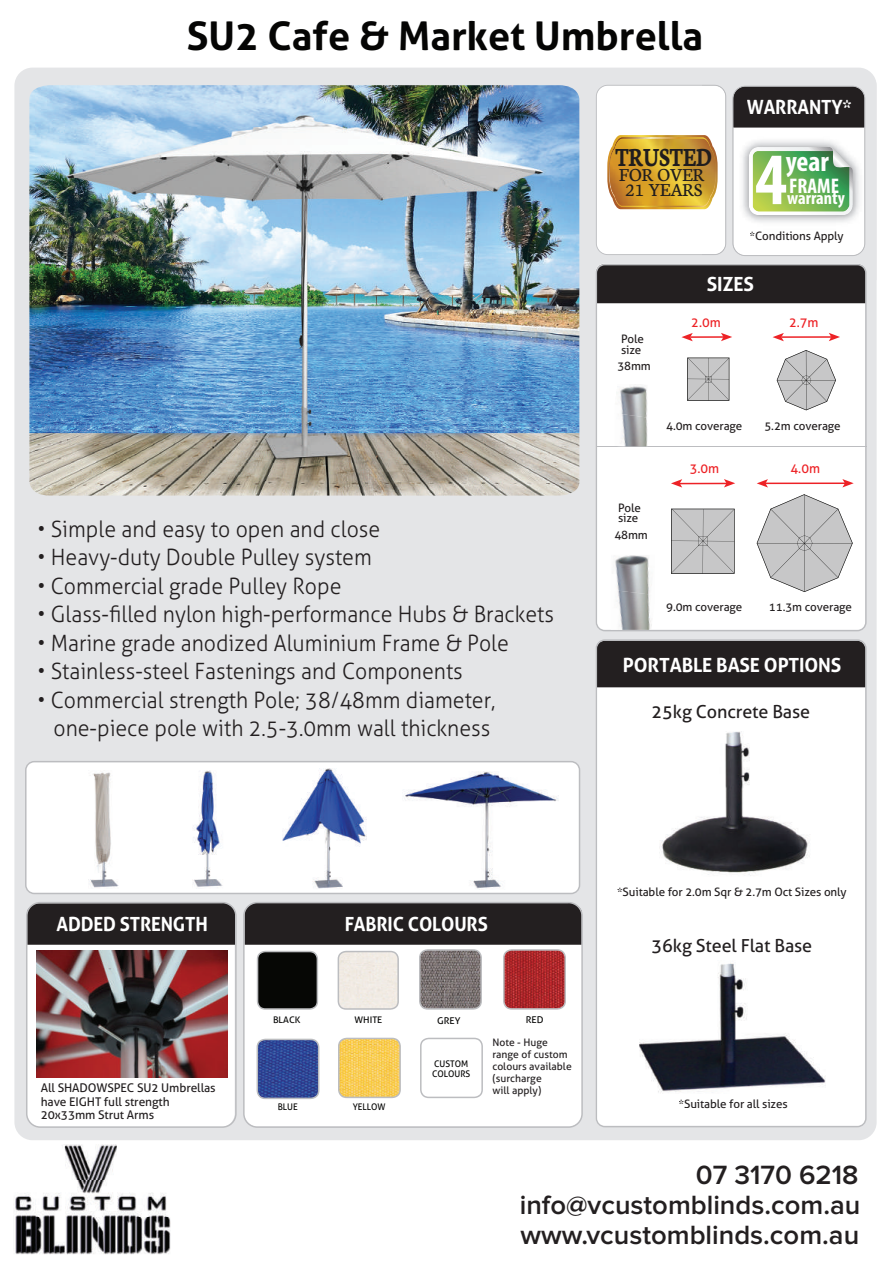
<style>
.page{position:relative;width:893px;height:1263px;background:#fff}
.page>*{position:absolute;margin:0;border:0;box-sizing:border-box;transform-origin:0 0}
.t1{font:700 condensed 74.4px "Myriad Pro";color:#fff}
.t2{font:700 39.6px "Aller";color:#050504}
.t3{font:700 condensed 28.5px "Myriad Pro";color:#fff}
.t4{font:700 28.05px "Neuton";color:#201d1e;scale:.8 1}
.t5{font:600 27.45px/29.7px "Proxima Nova";color:#231f20;text-align:justify}
.t6{font:300 22.5px/28.5px "Aller";color:#231f20;text-align:center;scale:.95 1}
.t7{font:700 condensed 21.3px "Myriad Pro";color:#fff}
.t8{font:19.65px/14.9px "Neuton";color:#201d1e;text-align:center}
.t9{font:700 19.5px "Aller";letter-spacing:-.01em;color:#fff;scale:.94 1}
.t10{font:700 19.5px "Aller";letter-spacing:-.01em;color:#fff}
.t11{font:18px "Aller";letter-spacing:-.01em;color:#231f20}
.t12{font:700 condensed 18px "Myriad Pro";color:#fff}
.t13{font:13.2px "Aller";color:#ed2226}
.t14{font:12px/13.5px "Aller";letter-spacing:-.01em;color:#231f20}
.t15{font:11.55px/10.5px "Aller";letter-spacing:-.01em;color:#231f20}
.t16{font:10.35px/12px "Aller";color:#231f20}
.t17{font:9.3px "Aller";color:#050504;scale:1.04 1}
.t18{font:9.15px/10.1px "Aller";color:#050504;scale:.96 1}
.t19{font:9px "Aller";color:#050504;scale:1.04 1}
</style>
<div class="page">
<div style="left:14px;top:68px;width:862px;height:1072px;background:#e4e5e7;border-radius:18px"></div>
<svg style="left:25px;top:761px;width:555px;height:133px;background:#fbfbfb"></svg>
<svg style="left:732px;top:86px;width:133px;height:170px;background:#a1b19a"></svg>
<div style="left:243px;top:909px;width:340px;height:219px;background:#fff"></div>
<svg style="left:26px;top:902px;width:211px;height:226px;background:#abaaaa"></svg>
<svg style="left:595px;top:264px;width:271px;height:367px;background:#dfdede"></svg>
<svg style="left:595px;top:639px;width:271px;height:488px;background:#d3d2d2"></svg>
<svg style="left:756px;top:494px;width:96px;height:98px;background:#d0d0d1"></svg>
<svg style="left:776px;top:350px;width:60px;height:60px;background:#cdcdcd"></svg>
<hr style="left:781px;top:336px;width:50px;height:2px;background:#ed2226">
<svg style="left:772px;top:333px;width:11px;height:8px"></svg>
<svg style="left:828px;top:333px;width:12px;height:8px"></svg>
<hr style="left:690px;top:336px;width:34px;height:2px;background:#ed2226">
<svg style="left:681px;top:333px;width:11px;height:8px"></svg>
<svg style="left:721px;top:333px;width:11px;height:8px"></svg>
<hr style="left:761px;top:483px;width:85px;height:1px;background:#ed2226">
<svg style="left:756px;top:479px;width:12px;height:9px"></svg>
<svg style="left:842px;top:479px;width:11px;height:8px"></svg>
<hr style="left:678px;top:483px;width:49px;height:1px;background:#ed2226">
<svg style="left:671px;top:479px;width:11px;height:9px"></svg>
<svg style="left:724px;top:479px;width:11px;height:8px"></svg>
<svg style="left:671px;top:509px;width:63px;height:65px;background:#bebebf"></svg>
<svg style="left:687px;top:358px;width:42px;height:43px;background:#b9b9ba"></svg>
<hr style="left:596px;top:446px;width:270px;height:1px;background:#bcbdc0">
<svg style="left:244px;top:902px;width:337px;height:108px;background:#7c6d6d"></svg>
<svg style="left:338px;top:1038px;width:63px;height:60px;background:#f2cb62"></svg>
<svg style="left:420px;top:1038px;width:63px;height:60px;background:#f9f9f9"></svg>
<img style="left:29px;top:85px;width:550px;height:411px">
<img style="left:402px;top:771px;width:156px;height:119px">
<img style="left:282px;top:769px;width:84px;height:121px">
<img style="left:192px;top:771px;width:31px;height:118px">
<img style="left:89px;top:770px;width:31px;height:118px">
<img style="left:37px;top:950px;width:191px;height:128px">
<img style="left:642px;top:714px;width:184px;height:173px">
<svg style="left:596px;top:85px;width:130px;height:170px;background:#eddbb4"></svg>
<svg style="left:256px;top:1039px;width:63px;height:60px;background:#3f549b"></svg>
<img style="left:611px;top:555px;width:44px;height:35px">
<img style="left:611px;top:590px;width:44px;height:40px">
<img style="left:611px;top:630px;width:40px;height:1px">
<img style="left:614px;top:384px;width:33px;height:29px">
<img style="left:614px;top:413px;width:33px;height:33px">
<img style="left:628px;top:949px;width:209px;height:167px">
<img style="left:652px;top:949px;width:159px;height:7px">
<img style="left:679px;top:1099px;width:108px;height:9px">
<img style="left:15px;top:1144px;width:155px;height:110px">
<h2 class="t2" style="left:187px;top:20px;width:518px">SU2 Cafe &amp; Market Umbrella</h2>
<p class="t4" style="left:615px;top:140px;width:122px">TRUSTED</p>
<p class="t8" style="left:619px;top:167px;width:87px">FOR OVER<br>21 YEARS</p>
<p class="t9" style="left:747px;top:99px;width:113px">WARRANTY*</p>
<h1 class="t1" style="left:755px;top:152px;width:33px">4</h1>
<p class="t3" style="left:785px;top:151px;width:45px">year</p>
<p class="t7" style="left:789px;top:178px;width:51px">FRAME</p>
<p class="t12" style="left:787px;top:192px;width:59px">warranty</p>
<p class="t15" style="left:749px;top:232px;width:96px">*Conditions Apply</p>
<p class="t6" style="left:37px;top:517px;width:362px">• Simple and easy to open and close</p>
<p class="t6" style="left:37px;top:546px;width:353px">• Heavy-duty Double Pulley system</p>
<p class="t6" style="left:37px;top:574px;width:321px">• Commercial grade Pulley Rope</p>
<p class="t6" style="left:37px;top:603px;width:545px">• Glass-filled nylon high-performance Hubs &amp; Brackets</p>
<p class="t6" style="left:37px;top:631px;width:497px">• Marine grade anodized Aluminium Frame &amp; Pole</p>
<p class="t6" style="left:37px;top:660px;width:449px">• Stainless-steel Fastenings and Components</p>
<p class="t6" style="left:37px;top:688px;width:483px">• Commercial strength Pole; 38/48mm diameter, one-piece pole with 2.5-3.0mm wall thickness</p>
<p class="t15" style="left:621px;top:335px;width:24px">Pole size</p>
<p class="t15" style="left:617px;top:362px;width:35px">38mm</p>
<p class="t10" style="left:707px;top:276px;width:49px">SIZES</p>
<p class="t13" style="left:691px;top:317px;width:31px">2.0m</p>
<p class="t13" style="left:789px;top:317px;width:31px">2.7m</p>
<p class="t15" style="left:618px;top:504px;width:24px">Pole size</p>
<p class="t15" style="left:614px;top:531px;width:35px">48mm</p>
<p class="t15" style="left:666px;top:422px;width:78px">4.0m coverage</p>
<p class="t15" style="left:764px;top:422px;width:78px">5.2m coverage</p>
<p class="t13" style="left:689px;top:463px;width:31px">3.0m</p>
<p class="t13" style="left:790px;top:463px;width:31px">4.0m</p>
<p class="t15" style="left:666px;top:603px;width:78px">9.0m coverage</p>
<p class="t15" style="left:769px;top:603px;width:85px">11.3m coverage</p>
<p class="t10" style="left:623px;top:658px;width:220px">PORTABLE BASE OPTIONS</p>
<p class="t11" style="left:651px;top:704px;width:160px">25kg Concrete Base</p>
<p class="t9" style="left:57px;top:916px;width:162px">ADDED STRENGTH</p>
<p class="t9" style="left:345px;top:916px;width:154px">FABRIC COLOURS</p>
<p class="t14" style="left:41px;top:1082px;width:176px">All SHADOWSPEC SU2 Umbrellas have EIGHT full strength<br>20x33mm Strut Arms</p>
<p class="t19" style="left:273px;top:1016px;width:28px">BLACK</p>
<p class="t19" style="left:354px;top:1016px;width:28px">WHITE</p>
<p class="t17" style="left:437px;top:1017px;width:24px">GREY</p>
<p class="t17" style="left:525px;top:1016px;width:19px">RED</p>
<p class="t18" style="left:278px;top:1102px;width:22px">BLUE</p>
<p class="t18" style="left:353px;top:1102px;width:36px">YELLOW</p>
<p class="t18" style="left:432px;top:1059px;width:41px">CUSTOM<br>COLOURS</p>
<p class="t16" style="left:492px;top:1038px;width:81px">Note - Huge range of custom colours available (surcharge<br>will apply)</p>
<p class="t15" style="left:617px;top:888px;width:231px">*Suitable for 2.0m Sqr &amp; 2.7m Oct Sizes only</p>
<p class="t11" style="left:651px;top:938px;width:162px">36kg Steel Flat Base</p>
<p class="t15" style="left:678px;top:1099px;width:111px">*Suitable for all sizes</p>
<p class="t5" style="left:520px;top:1161px;width:342px;text-indent:176px">07 3170 6218 info@vcustomblinds.com.au www.vcustomblinds.com.au</p>
</div>
